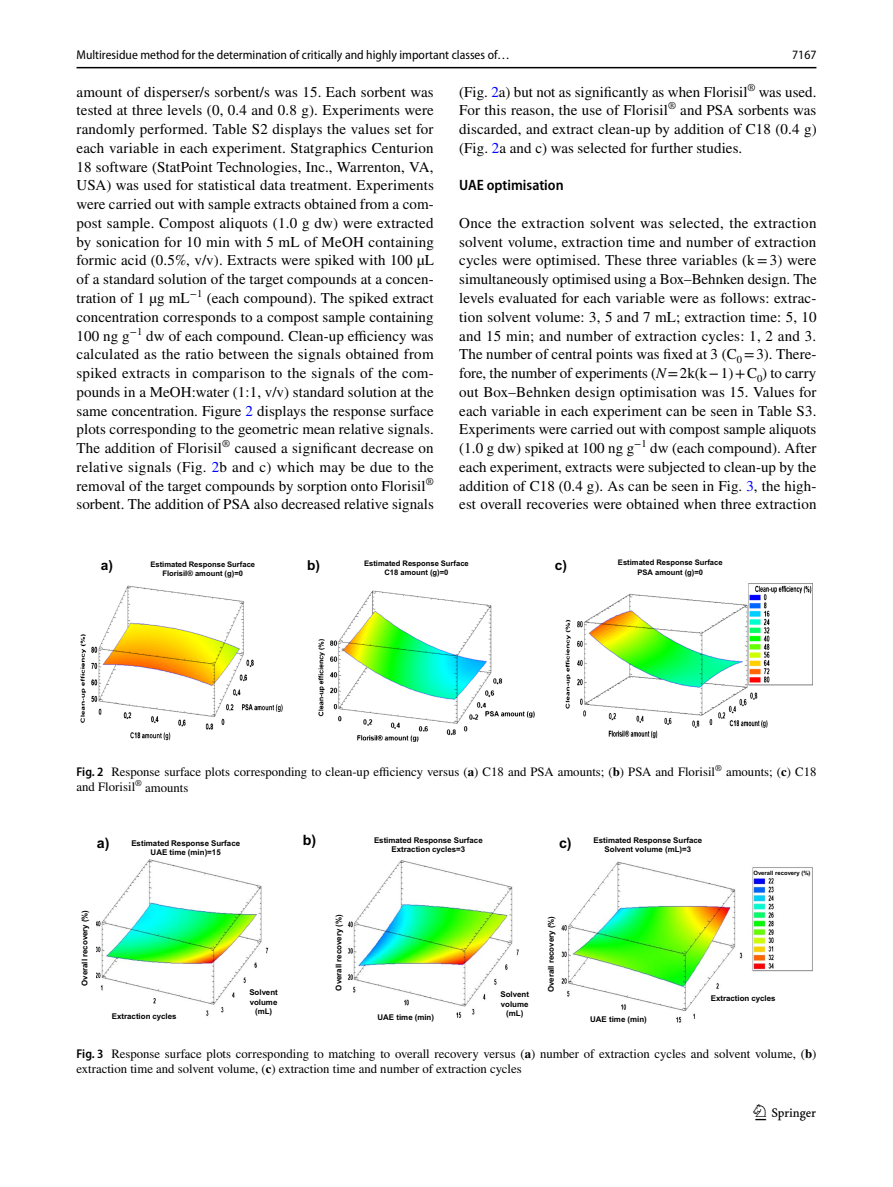
<style>
.page{position:relative;width:893px;height:1187px;background:#fff}
.page>*{position:absolute;margin:0;border:0;box-sizing:border-box;transform-origin:0 0}
.t1{font:22.5px "Springnew Regular 3";color:#000}
.t2{font:15px/18.8px "STIX";letter-spacing:.005em;color:#000;text-align:justify}
.t3{font:600 semi-condensed 15px "Myriad Pro";color:#000}
.t4{font:14.25px "Arial Bold 2";color:#000}
.t5{font:700 13.8px "Arial";color:#000}
.t6{font:700 13.65px "Arial";color:#000}
.t7{font:12.75px/15px "STIX";color:#000}
.t8{font:12.75px "Myriad Pro Semi Cn 3";color:#000}
.t9{font:semi-condensed 12.75px "Myriad Pro";color:#000}
.t10{font:7.95px/9.4px "Arial Bold 2";color:#000;text-align:center}
.t11{font:700 7.65px/9.1px "Arial";color:#000;text-align:center}
.t12{font:6px "Arial Bold 2";color:#000}
.s1{color:#00f}
.s2{font-style:italic}
.s3{font-family:"Myriad Pro";font-weight:600;font-stretch:semi-condensed}
.s4{font-weight:700}
.s5{font-size:14.25px}
</style>
<div class="page">
<hr style="left:77px;top:67px;width:739px;height:1px;background:#000">
<img style="left:81px;top:583px;width:731px;height:158px">
<img style="left:96px;top:859px;width:716px;height:163px">
<p class="t8" style="left:77px;top:48px;width:435px">Multiresidue method for the determination of critically and highly important classes of…</p>
<p class="t9" style="left:792px;top:48px;width:26px">7167</p>
<p class="t2" style="left:77px;top:83px;width:359px">amount of disperser/s sorbent/s was 15. Each sorbent was tested at three levels (0, 0.4 and 0.8 g). Experiments were randomly performed. Table S2 displays the values set for each variable in each experiment. Statgraphics Centurion 18 software (StatPoint Technologies, Inc., Warrenton, VA, USA) was used for statistical data treatment. Experiments were carried out with sample extracts obtained from a com&shy;post sample. Compost aliquots (1.0 g dw) were extracted by sonication for 10 min with 5 mL of MeOH containing formic acid (0.5%, v/v). Extracts were spiked with 100 µL of a standard solution of the target compounds at a concen&shy;tration of 1 µg mL<sup>−1</sup> (each compound). The spiked extract concentration corresponds to a compost sample containing 100 ng g<sup>−1</sup> dw of each compound. Clean-up efficiency was calculated as the ratio between the signals obtained from spiked extracts in comparison to the signals of the com&shy;pounds in a MeOH:water (1:1, v/v) standard solution at the same concentration. Figure <span class="s1">2</span> displays the response surface plots corresponding to the geometric mean relative signals.<br>The addition of Florisil<sup>®</sup> caused a significant decrease on relative signals (Fig. <span class="s1">2</span>b and c) which may be due to the removal of the target compounds by sorption onto Florisil<sup>® </sup>sorbent. The addition of PSA also decreased relative signals</p>
<p class="t2" style="left:459px;top:83px;width:359px">(Fig. <span class="s1">2</span>a) but not as significantly as when Florisil<sup>®</sup> was used.<br>For this reason, the use of Florisil<sup>®</sup> and PSA sorbents was discarded, and extract clean-up by addition of C18 (0.4 g) (Fig. <span class="s1">2</span>a and c) was selected for further studies.</p>
<p class="t3" style="left:459px;top:177px;width:106px">UAE optimisation</p>
<p class="t2" style="left:459px;top:214px;width:359px">Once the extraction solvent was selected, the extraction solvent volume, extraction time and number of extraction cycles were optimised. These three variables (k=3) were simultaneously optimised using a Box–Behnken design. The levels evaluated for each variable were as follows: extrac&shy;tion solvent volume: 3, 5 and 7 mL; extraction time: 5, 10 and 15 min; and number of extraction cycles: 1, 2 and 3.<br>The number of central points was fixed at 3 (C<sub>0</sub> =3). There&shy;fore, the number of experiments (<span class="s2">N</span>=2k(k−1)+ -C<sub>0</sub>) to carry out Box–Behnken design optimisation was 15. Values for each variable in each experiment can be seen in Table S3.<br>Experiments were carried out with compost sample aliquots (1.0 g dw) spiked at 100 ng g<sup>−1</sup> dw (each compound). After each experiment, extracts were subjected to clean-up by the addition of C18 (0.4 g). As can be seen in Fig. <span class="s1">3</span>, the high&shy;est overall recoveries were obtained when three extraction</p>
<p class="t6" style="left:101px;top:557px;width:14px">a)</p>
<p class="t11" style="left:150px;top:560px;width:106px">Estimated Response Surface</p>
<p class="t6" style="left:307px;top:557px;width:14px">b)</p>
<p class="t5" style="left:555px;top:557px;width:14px">c)</p>
<p class="t11" style="left:162px;top:569px;width:82px">Florisil® amount (g)=0</p>
<p class="t11" style="left:364px;top:559px;width:106px">Estimated Response Surface<br>C18 amount (g)=0</p>
<p class="t11" style="left:618px;top:558px;width:106px">Estimated Response Surface<br>PSA amount (g)=0</p>
<p class="t7" style="left:77px;top:765px;width:741px"><span class="s3">Fig. 2</span> Response surface plots corresponding to clean-up efficiency versus (<span class="s4">a</span>) C18 and PSA amounts; (<span class="s4">b</span>) PSA and Florisil<sup>®</sup> amounts; (<span class="s4">c</span>) C18 and Florisil<sup>®</sup> amounts</p>
<p class="t10" style="left:97px;top:838px;width:145px"><span class="s5">a)</span> Estimated Response Surface</p>
<p class="t4" style="left:303px;top:831px;width:15px">b)</p>
<p class="t4" style="left:559px;top:834px;width:14px">c)</p>
<p class="t10" style="left:151px;top:847px;width:72px">UAE time (min)=15</p>
<p class="t10" style="left:374px;top:835px;width:110px">Estimated Response Surface<br>Extraction cycles=3</p>
<p class="t10" style="left:594px;top:835px;width:110px">Estimated Response Surface<br>Solvent volume (mL)=3</p>
<p class="t12" style="left:753px;top:869px;width:59px">Overall recovery (%)</p>
<p class="t10" style="left:80px;top:985px;width:77px;rotate:-90deg">O l l arev oce r yrev ( % )</p>
<p class="t10" style="left:334px;top:990px;width:77px;rotate:-90deg">Overall recovery (%)</p>
<p class="t10" style="left:546px;top:992px;width:77px;rotate:-90deg">Overall recovery (%)</p>
<p class="t10" style="left:112px;top:1011px;width:66px">Extraction cycles</p>
<p class="t10" style="left:249px;top:987px;width:30px">Solvent volume (mL)</p>
<p class="t10" style="left:500px;top:989px;width:30px">Solvent volume (mL)</p>
<p class="t10" style="left:377px;top:1012px;width:58px">UAE time (min)</p>
<p class="t10" style="left:590px;top:1014px;width:58px">UAE time (min)</p>
<p class="t10" style="left:711px;top:993px;width:66px">Extraction cycles</p>
<p class="t7" style="left:77px;top:1047px;width:741px"><span class="s3">Fig. 3</span> Response surface plots corresponding to matching to overall recovery versus (<span class="s4">a</span>) number of extraction cycles and solvent volume, (<span class="s4">b</span>) extraction time and solvent volume, (<span class="s4">c</span>) extraction time and number of extraction cycles</p>
<h1 class="t1" style="left:755px;top:1104px;width:62px">1 3</h1>
</div>
